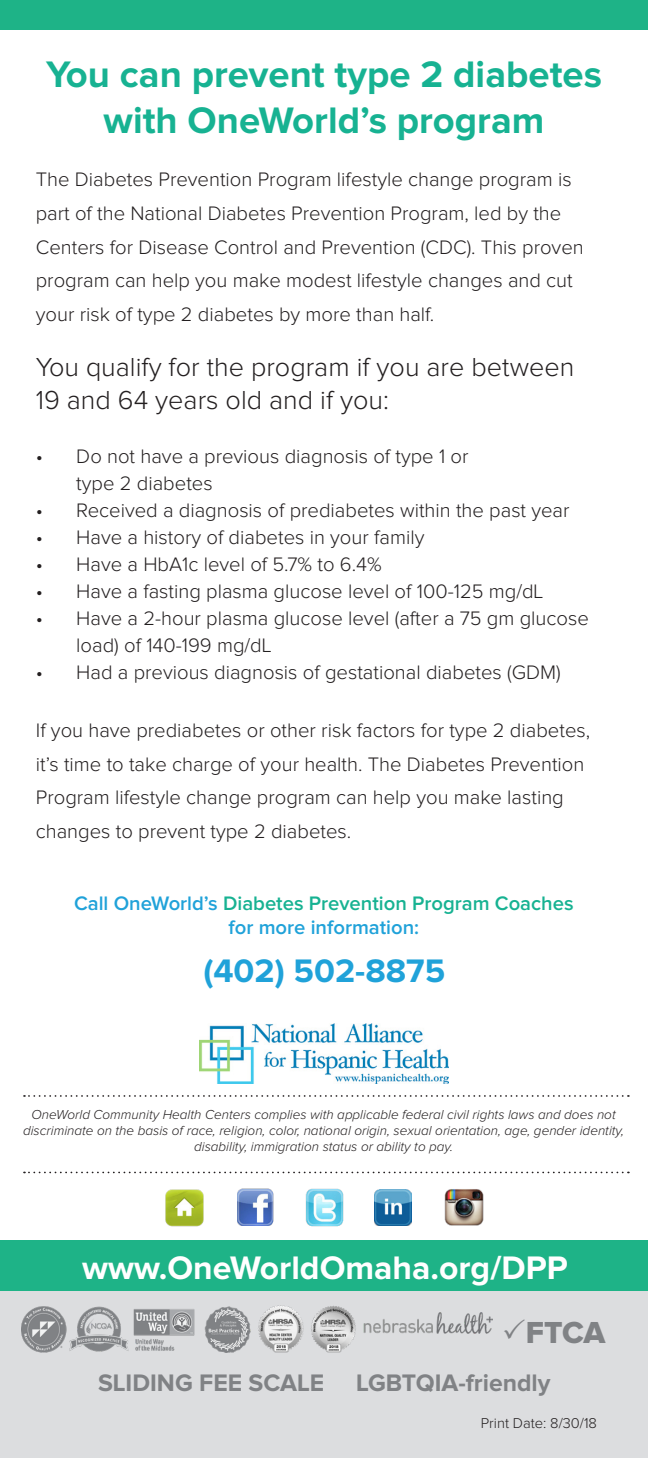
<style>
.page{position:relative;width:648px;height:1458px;background:#fff}
.page>*{position:absolute;margin:0;border:0;box-sizing:border-box;transform-origin:0 0}
.t1{font:700 38.25px "Proxima Nova";color:#17b292}
.t2{font:700 33.75px "Proxima Nova";color:#fff}
.t3{font:700 33.75px "Proxima Nova";color:#20a2d9}
.t4{font:31.5px "Proxima Nova Extrabld";color:#808285}
.t5{font:300 27px/32.4px "Proxima Nova";color:#231f20}
.t6{font:700 24.75px "Proxima Nova";color:#808285}
.t7{font:300 20.25px/33.8px "Proxima Nova";color:#231f20}
.t8{font:600 20.25px "Proxima Nova";color:#17b292}
.t9{font:600 20.25px "Proxima Nova";color:#20a2d9}
.t10{font:300 14.85px "Proxima Nova";color:#231f20}
.t11{font:italic 300 13.5px/15.8px "Proxima Nova";color:#231f20;text-align:center}
.s1{color:#20a2d9}
</style>
<div class="page">
<div style="left:0;top:1290px;width:648px;height:168px;background:#dcdddf"></div>
<div style="left:0;top:0;width:648px;height:30px;background:#1eb387"></div>
<svg style="left:24px;top:1095px;width:605px;height:2px"></svg>
<div style="left:0;top:1240px;width:648px;height:51px;background:#1eb387"></div>
<img style="left:21px;top:1306px;width:471px;height:47px">
<img style="left:305px;top:1188px;width:39px;height:38px">
<img style="left:237px;top:1188px;width:37px;height:38px">
<img style="left:165px;top:1189px;width:39px;height:38px">
<img style="left:375px;top:1190px;width:36px;height:36px">
<img style="left:444px;top:1189px;width:40px;height:37px">
<svg style="left:24px;top:1172px;width:605px;height:1px"></svg>
<img style="left:200px;top:1024px;width:249px;height:59px">
<p class="t1" style="left:46px;top:57px;width:558px">You can prevent type 2 diabetes</p>
<p class="t1" style="left:104px;top:103px;width:442px">with OneWorld’s program</p>
<p class="t7" style="left:36px;top:163px;width:549px">The Diabetes Prevention Program lifestyle change program is part of the National Diabetes Prevention Program, led by the Centers for Disease Control and Prevention (CDC). This proven program can help you make modest lifestyle changes and cut your risk of type 2 diabetes by more than half.</p>
<p class="t5" style="left:36px;top:352px;width:540px">You qualify for the program if you are between<br>19 and 64 years old and if you:</p>
<p class="t7" style="left:76px;top:443px;width:394px;line-height:27px;text-indent:-40px">• Do not have a previous diagnosis of type 1 or type 2 diabetes</p>
<p class="t7" style="left:36px;top:494px;width:535px">• Received a diagnosis of prediabetes within the past year</p>
<p class="t7" style="left:36px;top:521px;width:390px">• Have a history of diabetes in your family</p>
<p class="t7" style="left:36px;top:548px;width:347px">• Have a HbA1c level of 5.7% to 6.4%</p>
<p class="t7" style="left:36px;top:575px;width:509px">• Have a fasting plasma glucose level of 100-125 mg/dL</p>
<p class="t7" style="left:76px;top:605px;width:514px;line-height:27px;text-indent:-40px">• Have a 2-hour plasma glucose level (after a 75 gm glucose load) of 140-199 mg/dL</p>
<p class="t7" style="left:36px;top:656px;width:526px">• Had a previous diagnosis of gestational diabetes (GDM)</p>
<p class="t7" style="left:36px;top:714px;width:556px">If you have prediabetes or other risk factors for type 2 diabetes, it’s time to take charge of your health. The Diabetes Prevention Program lifestyle change program can help you make lasting changes to prevent type 2 diabetes.</p>
<p class="t8" style="left:74px;top:894px;width:501px"><span class="s1">Call OneWorld’s</span> Diabetes Prevention Program Coaches</p>
<p class="t9" style="left:229px;top:918px;width:192px">for more information:</p>
<p class="t3" style="left:203px;top:955px;width:243px">(402) 502-8875</p>
<p class="t11" style="left:23px;top:1107px;width:603px">OneWorld Community Health Centers complies with applicable federal civil rights laws and does not discriminate on the basis of race, religion, color, national origin, sexual orientation, age, gender identity, disability, immigration status or ability to pay.</p>
<p class="t2" style="left:82px;top:1252px;width:487px">www.OneWorldOmaha.org/DPP</p>
<p class="t4" style="left:526px;top:1318px;width:81px">FTCA</p>
<p class="t6" style="left:98px;top:1371px;width:228px">SLIDING FEE SCALE</p>
<p class="t6" style="left:356px;top:1371px;width:196px">LGBTQIA-friendly</p>
<p class="t10" style="left:481px;top:1417px;width:118px">Print Date: 8/30/18</p>
</div>
